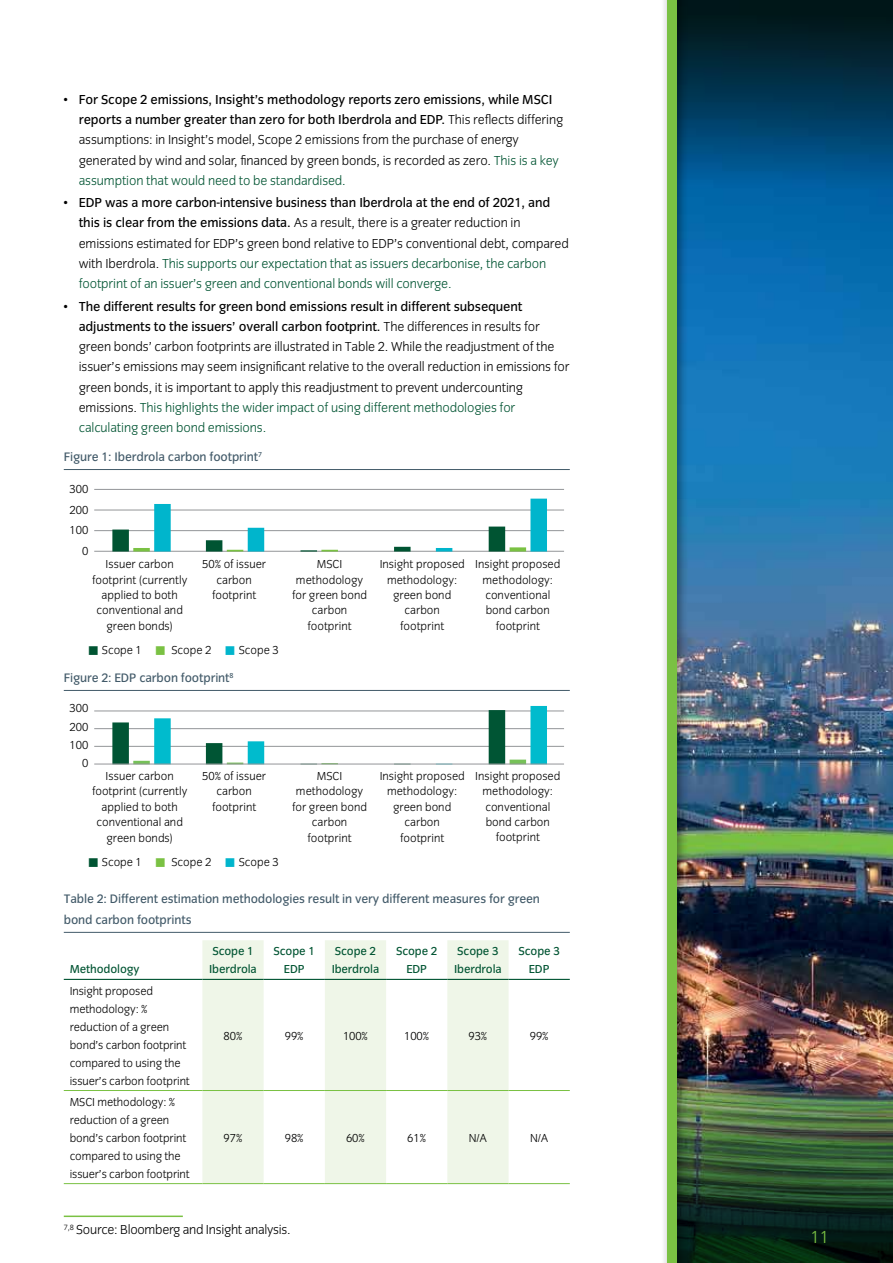
<style>
.page{position:relative;width:893px;height:1263px;background:#fff}
.page>*{position:absolute;margin:0;border:0;box-sizing:border-box;transform-origin:0 0}
.t1{font:18px "Congress Sans Light Std";color:#7ac143}
.t2{font:13.5px/20.2px "Congress Sans Light Std";letter-spacing:-.01em;color:#000}
.t3{font:13.5px/20.2px "Congress Sans Std";letter-spacing:-.01em;color:#000}
.t4{font:12.75px/20.2px "Congress Sans Std";letter-spacing:-.01em;color:#425a69}
.t5{font:12px/15.3px "Congress Sans Light Std";color:#000;text-align:center}
.t6{font:12px/18px "Congress Sans Std";letter-spacing:-.01em;color:#005432}
.s1{font-family:"Congress Sans Light Std"}
.s2{color:#005432}
.s3{font-family:"Congress Sans Std"}
</style>
<div class="page">
<img style="left:688px;top:303px;width:205px;height:646px">
<img style="left:688px;top:949px;width:205px;height:314px">
<svg style="left:688px;top:0;width:205px;height:303px;background:#024a76"></svg>
<div style="left:661px;top:0;width:27px;height:1263px;background:#000;opacity:.45"></div>
<div style="left:667px;top:0;width:9px;height:1263px;background:#7ac143"></div>
<hr style="left:64px;top:469px;width:506px;height:1px;background:#425a69">
<hr style="left:64px;top:690px;width:506px;height:1px;background:#425a69">
<hr style="left:64px;top:932px;width:506px;height:1px;background:#425a69">
<hr style="left:94px;top:530px;width:470px;height:1px;background:#939598">
<hr style="left:94px;top:510px;width:470px;height:1px;background:#939598">
<hr style="left:94px;top:489px;width:470px;height:1px;background:#939598">
<hr style="left:94px;top:551px;width:470px;height:1px;background:#939598">
<svg style="left:112px;top:499px;width:435px;height:52px"></svg>
<hr style="left:94px;top:711px;width:470px;height:1px;background:#939598">
<hr style="left:94px;top:728px;width:470px;height:1px;background:#939598">
<hr style="left:94px;top:746px;width:470px;height:1px;background:#939598">
<svg style="left:112px;top:706px;width:435px;height:58px"></svg>
<hr style="left:94px;top:764px;width:470px;height:1px;background:#939598">
<svg style="left:202px;top:940px;width:307px;height:243px;fill:#eff6e8"></svg>
<hr style="left:64px;top:1090px;width:138px;height:1px;background:#7ac143">
<hr style="left:202px;top:1090px;width:62px;height:1px;background:#7ac143">
<hr style="left:264px;top:1090px;width:61px;height:1px;background:#7ac143">
<hr style="left:325px;top:1090px;width:61px;height:1px;background:#7ac143">
<hr style="left:386px;top:1090px;width:61px;height:1px;background:#7ac143">
<hr style="left:447px;top:1090px;width:62px;height:1px;background:#7ac143">
<hr style="left:509px;top:1090px;width:61px;height:1px;background:#7ac143">
<hr style="left:64px;top:1183px;width:138px;height:1px;background:#7ac143">
<hr style="left:202px;top:1183px;width:62px;height:1px;background:#7ac143">
<hr style="left:264px;top:1183px;width:61px;height:1px;background:#7ac143">
<hr style="left:325px;top:1183px;width:61px;height:1px;background:#7ac143">
<hr style="left:386px;top:1183px;width:61px;height:1px;background:#7ac143">
<hr style="left:447px;top:1183px;width:62px;height:1px;background:#7ac143">
<hr style="left:509px;top:1183px;width:61px;height:1px;background:#7ac143">
<hr style="left:64px;top:979px;width:138px;height:1px;background:#005432">
<hr style="left:202px;top:979px;width:62px;height:1px;background:#005432">
<hr style="left:264px;top:979px;width:61px;height:1px;background:#005432">
<hr style="left:325px;top:979px;width:61px;height:1px;background:#005432">
<hr style="left:386px;top:979px;width:61px;height:1px;background:#005432">
<hr style="left:447px;top:979px;width:62px;height:1px;background:#005432">
<hr style="left:509px;top:979px;width:61px;height:1px;background:#005432">
<hr style="left:64px;top:1215px;width:119px;height:2px;background:#7ac143">
<p class="t3" style="left:79px;top:89px;width:486px;text-indent:-15px">• For Scope 2 emissions, Insight’s methodology reports zero emissions, while MSCI reports a number greater than zero for both Iberdrola and EDP. <span class="s1">This reflects differing</span></p>
<p class="t2" style="left:79px;top:130px;width:482px">assumptions: in Insight’s model, Scope 2 emissions from the purchase of energy generated by wind and solar, financed by green bonds, is recorded as zero. <span class="s2">This is a key assumption that would need to be standardised.</span></p>
<p class="t3" style="left:64px;top:193px;width:488px">• EDP was a more carbon-intensive business than Iberdrola at the end of 2021, and</p>
<p class="t2" style="left:79px;top:213px;width:492px"><span class="s3">this is clear from the emissions data.</span> As a result, there is a greater reduction in emissions estimated for EDP’s green bond relative to EDP’s conventional debt, compared with Iberdrola. <span class="s2">This supports our expectation that as issuers decarbonise, the carbon footprint of an issuer’s green and conventional bonds will converge.</span></p>
<p class="t3" style="left:79px;top:296px;width:463px;text-indent:-15px">• The different results for green bond emissions result in different subsequent adjustments to the issuers’ overall carbon footprint. <span class="s1">The differences in results for</span></p>
<p class="t2" style="left:79px;top:337px;width:492px">green bonds’ carbon footprints are illustrated in Table 2. While the readjustment of the issuer’s emissions may seem insignificant relative to the overall reduction in emissions for green bonds, it is important to apply this readjustment to prevent undercounting emissions. <span class="s2">This highlights the wider impact of using different methodologies for calculating green bond emissions.</span></p>
<p class="t4" style="left:64px;top:447px;width:200px">Figure 1: Iberdrola carbon footprint<sup>7</sup></p>
<p class="t5" style="left:70px;top:482px;width:20px">300</p>
<p class="t5" style="left:70px;top:502px;width:20px">200</p>
<p class="t5" style="left:70px;top:523px;width:20px">100</p>
<p class="t5" style="left:82px;top:544px;width:8px">0</p>
<p class="t5" style="left:92px;top:557px;width:97px">Issuer carbon footprint (currently applied to both conventional and green bonds)</p>
<p class="t5" style="left:202px;top:557px;width:66px">50% of issuer carbon footprint</p>
<p class="t5" style="left:292px;top:557px;width:77px">MSCI methodology for green bond carbon footprint</p>
<p class="t5" style="left:380px;top:557px;width:87px">Insight proposed methodology: green bond carbon<br>footprint</p>
<p class="t5" style="left:475px;top:557px;width:87px">Insight proposed methodology: conventional bond carbon footprint</p>
<p class="t4" style="left:64px;top:667px;width:171px">Figure 2: EDP carbon footprint<sup>8</sup></p>
<p class="t5" style="left:102px;top:643px;width:42px">Scope 1</p>
<p class="t5" style="left:171px;top:643px;width:42px">Scope 2</p>
<p class="t5" style="left:239px;top:643px;width:42px">Scope 3</p>
<p class="t5" style="left:70px;top:701px;width:20px">300</p>
<p class="t5" style="left:70px;top:719px;width:20px">200</p>
<p class="t5" style="left:70px;top:737px;width:20px">100</p>
<p class="t5" style="left:82px;top:756px;width:8px">0</p>
<p class="t5" style="left:92px;top:769px;width:97px">Issuer carbon footprint (currently applied to both conventional and green bonds)</p>
<p class="t5" style="left:202px;top:769px;width:66px">50% of issuer carbon footprint</p>
<p class="t5" style="left:292px;top:769px;width:77px">MSCI methodology for green bond carbon footprint</p>
<p class="t5" style="left:380px;top:769px;width:87px">Insight proposed methodology: green bond carbon<br>footprint</p>
<p class="t5" style="left:475px;top:768px;width:87px">Insight proposed methodology: conventional bond carbon footprint</p>
<p class="t5" style="left:102px;top:855px;width:42px">Scope 1</p>
<p class="t5" style="left:171px;top:855px;width:42px">Scope 2</p>
<p class="t5" style="left:239px;top:855px;width:42px">Scope 3</p>
<p class="t4" style="left:64px;top:889px;width:478px">Table 2: Different estimation methodologies result in very different measures for green bond carbon footprints</p>
<p class="t6" style="left:70px;top:960px;width:71px">Methodology</p>
<p class="t6" style="left:209px;top:942px;width:49px">Scope 1<br>Iberdrola</p>
<p class="t6" style="left:274px;top:942px;width:43px;text-align:center">Scope 1<br>EDP</p>
<p class="t6" style="left:332px;top:942px;width:49px">Scope 2<br>Iberdrola</p>
<p class="t6" style="left:396px;top:942px;width:43px;text-align:center">Scope 2<br>EDP</p>
<p class="t6" style="left:454px;top:942px;width:49px">Scope 3<br>Iberdrola</p>
<p class="t6" style="left:518px;top:942px;width:43px;text-align:center">Scope 3<br>EDP</p>
<p class="t5" style="left:70px;top:982px;width:122px;line-height:18px;text-align:left">Insight proposed methodology: % reduction of a green bond’s carbon footprint compared to using the issuer’s carbon footprint</p>
<p class="t5" style="left:70px;top:1093px;width:122px;line-height:18px;text-align:left">MSCI methodology: % reduction of a green bond’s carbon footprint compared to using the issuer’s carbon footprint</p>
<p class="t5" style="left:224px;top:1028px;width:20px">80%</p>
<p class="t5" style="left:285px;top:1028px;width:20px">99%</p>
<p class="t5" style="left:343px;top:1028px;width:26px">100%</p>
<p class="t5" style="left:404px;top:1028px;width:26px">100%</p>
<p class="t5" style="left:469px;top:1028px;width:20px">93%</p>
<p class="t5" style="left:530px;top:1028px;width:20px">99%</p>
<p class="t5" style="left:224px;top:1130px;width:20px">97%</p>
<p class="t5" style="left:285px;top:1130px;width:20px">98%</p>
<p class="t5" style="left:346px;top:1130px;width:20px">60%</p>
<p class="t5" style="left:407px;top:1130px;width:20px">61%</p>
<p class="t5" style="left:469px;top:1130px;width:20px">N/A</p>
<p class="t5" style="left:530px;top:1130px;width:20px">N/A</p>
<p class="t2" style="left:64px;top:1220px;width:228px"><sup>7,8</sup> Source: Bloomberg and Insight analysis.</p>
<h1 class="t1" style="left:810px;top:1227px;width:20px">11</h1>
</div>
